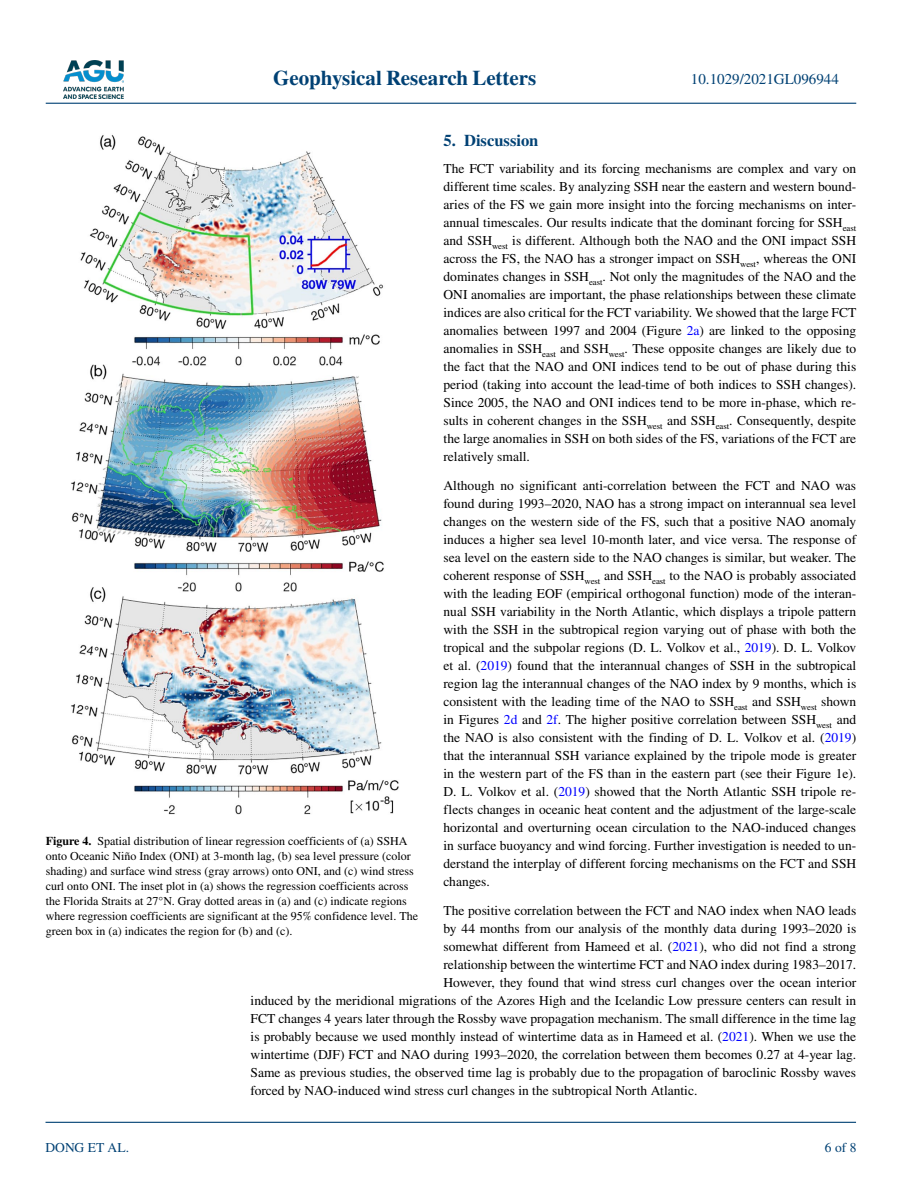
<style>
.page{position:relative;width:902px;height:1183px;background:#fff}
.page>*{position:absolute;margin:0;border:0;box-sizing:border-box;transform-origin:0 0}
.t1{font:700 21px "STIX";color:#004174}
.t2{font:700 16.5px "STIX";color:#004174}
.t3{font:15px "STIX";color:#004174}
.t4{font:13.5px/18px "STIX";color:#000;text-align:justify}
.t5{font:13.5px "STIX";color:#004174}
.t6{font:12px/15px "STIX";color:#000}
.s1{color:#00f}
.s2{font-weight:700}
</style>
<div class="page">
<img style="left:63px;top:60px;width:60px;height:39px">
<hr style="left:46px;top:103px;width:810px;height:1px;background:#004174">
<hr style="left:45px;top:1121px;width:810px;height:1px;background:#004174">
<img style="left:71px;top:135px;width:328px;height:680px">
<h1 class="t1" style="left:273px;top:66px;width:265px">Geophysical Research Letters</h1>
<p class="t3" style="left:691px;top:69px;width:149px">10.1029/2021GL096944</p>
<p class="t2" style="left:443px;top:131px;width:96px">5. Discussion</p>
<p class="t4" style="left:443px;top:160px;width:414px">The FCT variability and its forcing mechanisms are complex and vary on different time scales. By analyzing SSH near the eastern and western bound&shy;aries of the FS we gain more insight into the forcing mechanisms on inter&shy;annual timescales. Our results indicate that the dominant forcing for SSH<sub>east </sub>and SSH<sub>west</sub> is different. Although both the NAO and the ONI impact SSH across the FS, the NAO has a stronger impact on SSH<sub>west</sub>, whereas the ONI dominates changes in SSH<sub>east</sub>. Not only the magnitudes of the NAO and the ONI anomalies are important, the phase relationships between these climate indices are also critical for the FCT variability. We showed that the large FCT anomalies between 1997 and 2004 (Figure <span class="s1">2a</span>) are linked to the opposing anomalies in SSH<sub>east</sub> and SSH<sub>west</sub>. These opposite changes are likely due to the fact that the NAO and ONI indices tend to be out of phase during this period (taking into account the lead-time of both indices to SSH changes).<br>Since 2005, the NAO and ONI indices tend to be more in-phase, which re&shy;sults in coherent changes in the SSH<sub>west</sub> and SSH<sub>east</sub>. Consequently, despite the large anomalies in SSH on both sides of the FS, variations of the FCT are relatively small.</p>
<p class="t4" style="left:443px;top:477px;width:414px">Although no significant anti-correlation between the FCT and NAO was found during 1993–2020, NAO has a strong impact on interannual sea level changes on the western side of the FS, such that a positive NAO anomaly induces a higher sea level 10-month later, and vice versa. The response of sea level on the eastern side to the NAO changes is similar, but weaker. The coherent response of SSH<sub>west</sub> and SSH<sub>east</sub> to the NAO is probably associated with the leading EOF (empirical orthogonal function) mode of the interan&shy;nual SSH variability in the North Atlantic, which displays a tripole pattern with the SSH in the subtropical region varying out of phase with both the tropical and the subpolar regions (D. L. Volkov et al., <span class="s1">2019</span>). D. L. Volkov et al. (<span class="s1">2019</span>) found that the interannual changes of SSH in the subtropical region lag the interannual changes of the NAO index by 9 months, which is consistent with the leading time of the NAO to SSH<sub>east</sub> and SSH<sub>west</sub> shown in Figures <span class="s1">2d</span> and <span class="s1">2f</span>. The higher positive correlation between SSH<sub>west</sub> and the NAO is also consistent with the finding of D. L. Volkov et al. (<span class="s1">2019</span>) that the interannual SSH variance explained by the tripole mode is greater in the western part of the FS than in the eastern part (see their Figure 1e).<br>D. L. Volkov et al. (<span class="s1">2019</span>) showed that the North Atlantic SSH tripole re&shy;flects changes in oceanic heat content and the adjustment of the large-scale horizontal and overturning ocean circulation to the NAO-induced changes in surface buoyancy and wind forcing. Further investigation is needed to un&shy;derstand the interplay of different forcing mechanisms on the FCT and SSH changes.</p>
<p class="t4" style="left:443px;top:901px;width:414px">The positive correlation between the FCT and NAO index when NAO leads</p>
<p class="t4" style="left:443px;top:919px;width:414px">by 44 months from our analysis of the monthly data during 1993–2020 is</p>
<p class="t4" style="left:443px;top:937px;width:414px">somewhat different from Hameed et al. (<span class="s1">2021</span>), who did not find a strong</p>
<p class="t4" style="left:443px;top:955px;width:414px">relationship between the wintertime FCT and NAO index during 1983–2017.</p>
<p class="t4" style="left:443px;top:973px;width:414px">However, they found that wind stress curl changes over the ocean interior</p>
<p class="t4" style="left:250px;top:991px;width:607px">induced by the meridional migrations of the Azores High and the Icelandic Low pressure centers can result in</p>
<p class="t4" style="left:250px;top:1009px;width:607px">FCT changes 4 years later through the Rossby wave propagation mechanism. The small difference in the time lag</p>
<p class="t4" style="left:250px;top:1027px;width:607px">is probably because we used monthly instead of wintertime data as in Hameed et al. (<span class="s1">2021</span>). When we use the</p>
<p class="t4" style="left:250px;top:1045px;width:607px">wintertime (DJF) FCT and NAO during 1993–2020, the correlation between them becomes 0.27 at 4-year lag.</p>
<p class="t4" style="left:250px;top:1063px;width:607px">Same as previous studies, the observed time lag is probably due to the propagation of baroclinic Rossby waves</p>
<p class="t4" style="left:250px;top:1081px;width:448px">forced by NAO-induced wind stress curl changes in the subtropical North Atlantic.</p>
<p class="t6" style="left:46px;top:834px;width:374px"><span class="s2">Figure 4.</span> Spatial distribution of linear regression coefficients of (a) SSHA onto Oceanic Niño Index (ONI) at 3-month lag, (b) sea level pressure (color shading) and surface wind stress (gray arrows) onto ONI, and (c) wind stress curl onto ONI. The inset plot in (a) shows the regression coefficients across the Florida Straits at 27°N. Gray dotted areas in (a) and (c) indicate regions where regression coefficients are significant at the 95% confidence level. The green box in (a) indicates the region for (b) and (c).</p>
<p class="t5" style="left:45px;top:1138px;width:85px">DONG ET AL.</p>
<p class="t5" style="left:824px;top:1138px;width:33px">6 of 8</p>
</div>
